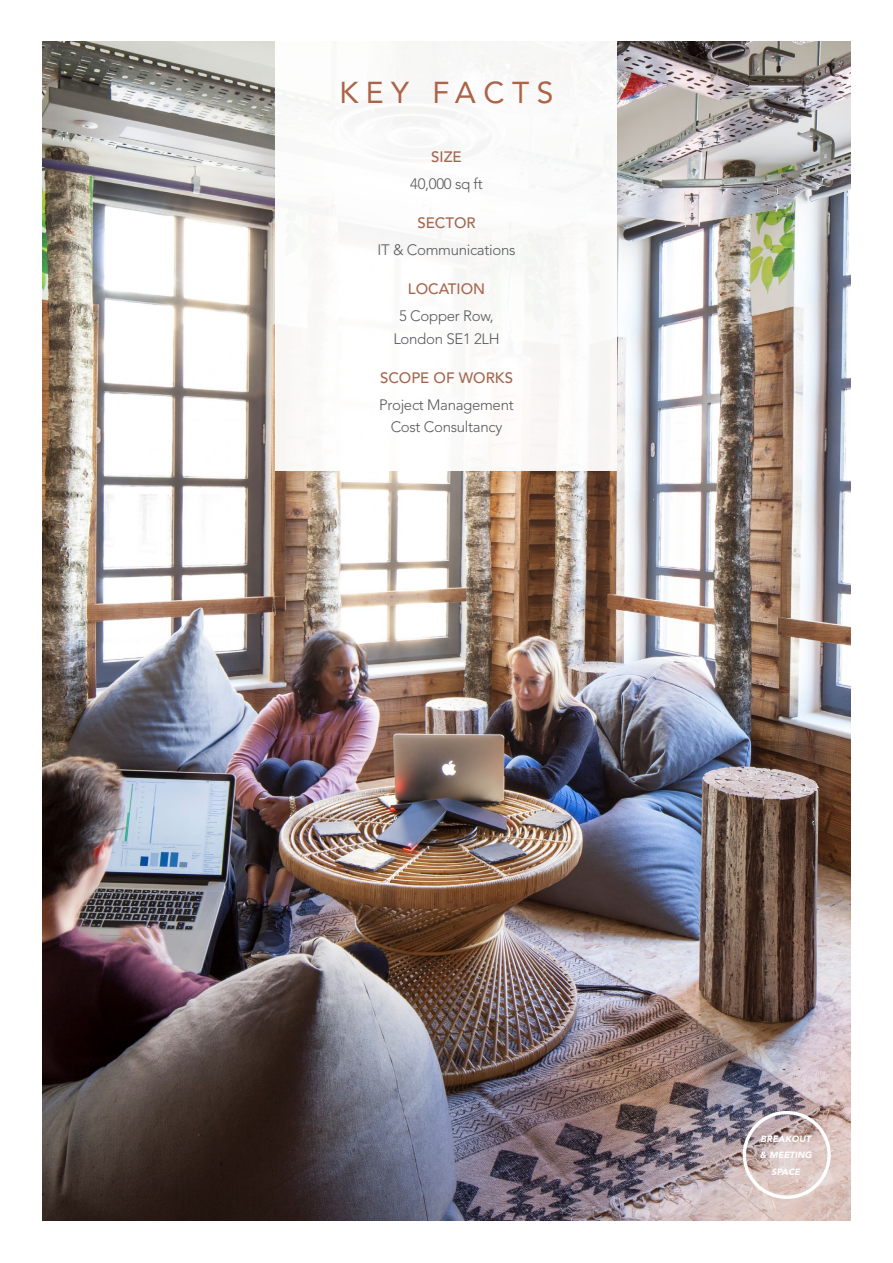
<style>
.page{position:relative;width:893px;height:1263px;background:#fff}
.page>*{position:absolute;margin:0;border:0;box-sizing:border-box;transform-origin:0 0}
.t1{font:30px "Avenir LT Std";letter-spacing:.25em;color:#ac6347}
.t2{font:300 15px/22.5px "Avenir LT Std";letter-spacing:-.02em;color:#58595b;text-align:center}
.t3{font:500 15px "Avenir LT Std";color:#a4664e}
.t4{font:italic 900 9px/16.5px "Avenir LT Std";letter-spacing:.01em;color:#fff;text-align:center}
</style>
<div class="page">
<img style="left:43px;top:42px;width:807px;height:1178px">
<div style="left:743px;top:1111px;width:88px;height:88px;border:3px solid #fff;border-radius:50%"></div>
<div style="left:276px;top:28px;width:341px;height:443px;background:#fff"></div>
<h1 class="t1" style="left:339px;top:75px;width:216px">KEY FACTS</h1>
<p class="t3" style="left:431px;top:148px;width:32px">SIZE</p>
<p class="t2" style="left:410px;top:172px;width:74px">40,000 sq ft</p>
<p class="t3" style="left:417px;top:214px;width:60px">SECTOR</p>
<p class="t2" style="left:377px;top:238px;width:140px">IT &amp; Communications</p>
<p class="t3" style="left:408px;top:281px;width:79px">LOCATION</p>
<p class="t2" style="left:393px;top:305px;width:108px">5 Copper Row,<br>London SE1 2LH</p>
<p class="t3" style="left:380px;top:369px;width:135px">SCOPE OF WORKS</p>
<p class="t2" style="left:379px;top:394px;width:136px">Project Management<br>Cost Consultancy</p>
<p class="t4" style="left:760px;top:1130px;width:54px">BREAKOUT &amp; MEETING<br>SPACE</p>
</div>
